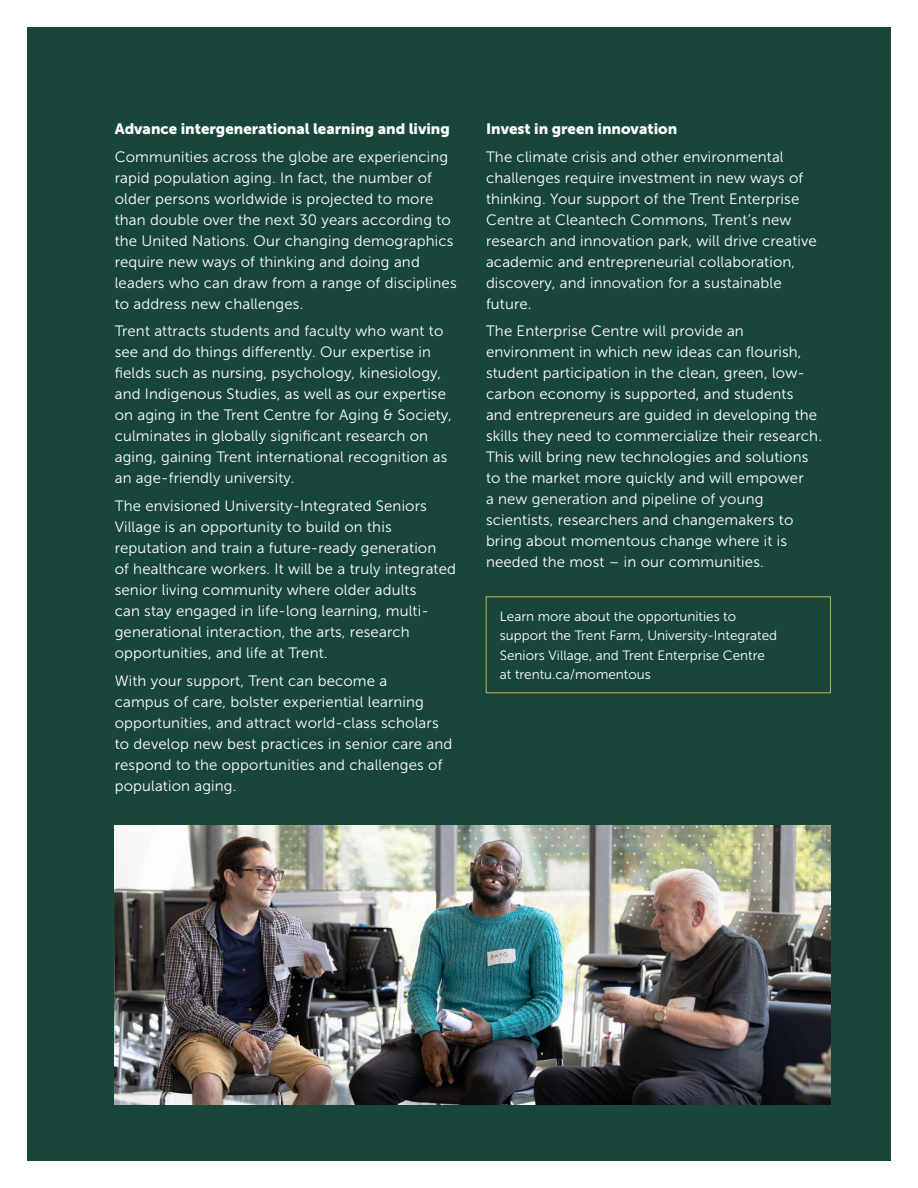
<style>
.page{position:relative;width:918px;height:1188px;background:#fff}
.page>*{position:absolute;margin:0;border:0;box-sizing:border-box;transform-origin:0 0}
.t1{font:15px/21px "Museo Sans 300";letter-spacing:.01em;color:#fff}
.t2{font:15px "Museo Sans 900";color:#fff}
.t3{font:13.5px/19.5px "Museo Sans 300";color:#fff}
</style>
<div class="page">
<div style="left:27px;top:27px;width:864px;height:1134px;background:#19463b"></div>
<div style="left:486px;top:597px;width:345px;height:96px;border:1px solid #c0b561"></div>
<img style="left:115px;top:825px;width:715px;height:279px">
<p class="t2" style="left:115px;top:120px;width:337px">Advance intergenerational learning and living</p>
<p class="t1" style="left:115px;top:146px;width:343px">Communities across the globe are experiencing rapid population aging. In fact, the number of older persons worldwide is projected to more than double over the next 30 years according to the United Nations. Our changing demographics require new ways of thinking and doing and leaders who can draw from a range of disciplines to address new challenges.</p>
<p class="t1" style="left:115px;top:321px;width:339px">Trent attracts students and faculty who want to see and do things differently. Our expertise in fields such as nursing, psychology, kinesiology, and Indigenous Studies, as well as our expertise on aging in the Trent Centre for Aging &amp; Society, culminates in globally significant research on aging, gaining Trent international recognition as an age-friendly university.</p>
<p class="t1" style="left:115px;top:496px;width:343px">The envisioned University-Integrated Seniors Village is an opportunity to build on this reputation and train a future-ready generation<br>of healthcare workers. It will be a truly integrated senior living community where older adults<br>can stay engaged in life-long learning, multi&shy;generational interaction, the arts, research opportunities, and life at Trent.</p>
<p class="t1" style="left:115px;top:670px;width:339px">With your support, Trent can become a<br>campus of care, bolster experiential learning opportunities, and attract world-class scholars to develop new best practices in senior care and respond to the opportunities and challenges of population aging.</p>
<p class="t2" style="left:486px;top:120px;width:193px">Invest in green innovation</p>
<p class="t1" style="left:486px;top:146px;width:332px">The climate crisis and other environmental challenges require investment in new ways of thinking. Your support of the Trent Enterprise Centre at Cleantech Commons, Trent’s new research and innovation park, will drive creative academic and entrepreneurial collaboration, discovery, and innovation for a sustainable future.</p>
<p class="t1" style="left:486px;top:321px;width:338px">The Enterprise Centre will provide an environment in which new ideas can flourish, student participation in the clean, green, low&shy;carbon economy is supported, and students and entrepreneurs are guided in developing the skills they need to commercialize their research.<br>This will bring new technologies and solutions to the market more quickly and will empower<br>a new generation and pipeline of young scientists, researchers and changemakers to bring about momentous change where it is needed the most – in our communities.</p>
<p class="t3" style="left:500px;top:606px;width:279px">Learn more about the opportunities to support the Trent Farm, University-Integrated Seniors Village, and Trent Enterprise Centre at trentu.ca/momentous</p>
</div>
